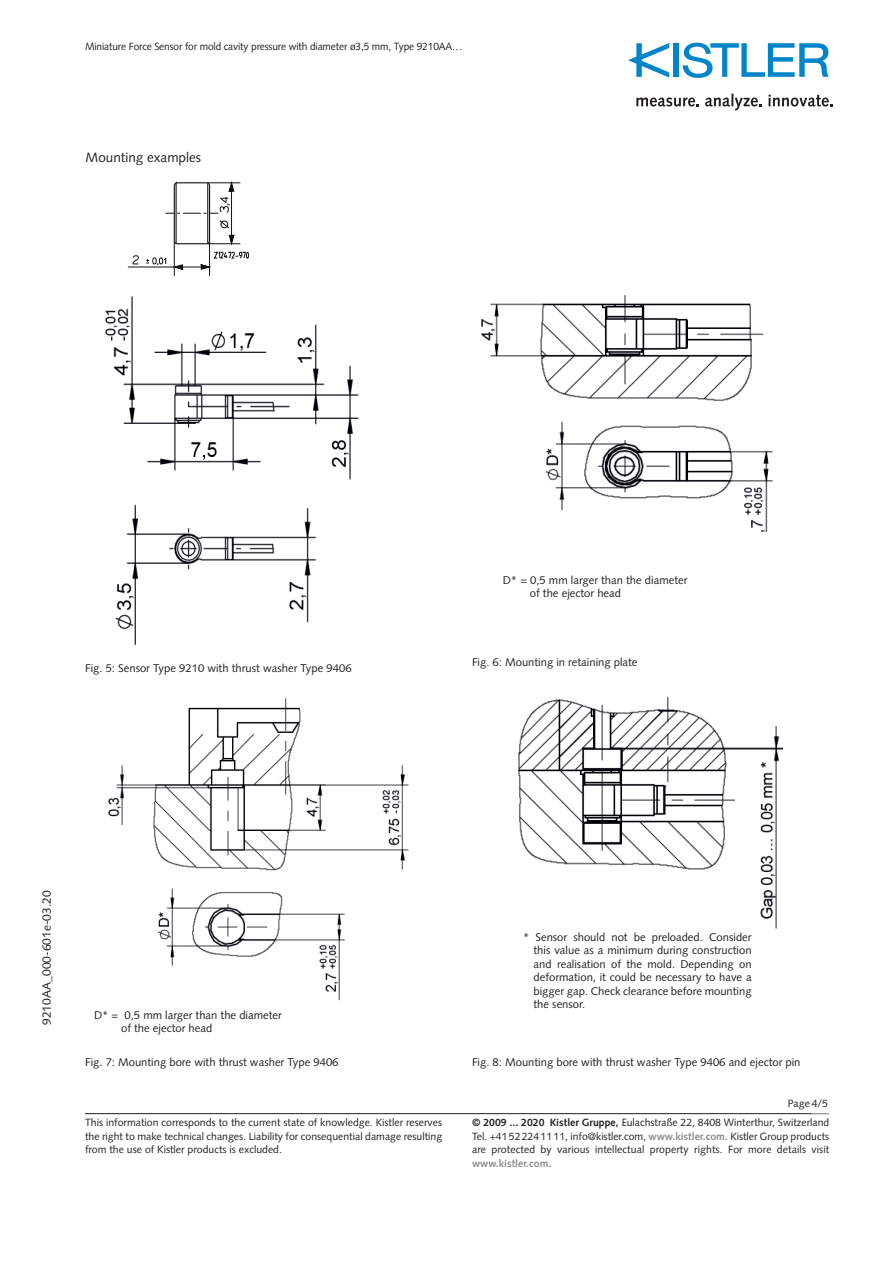
<style>
.page{position:relative;width:893px;height:1263px;background:#fff}
.page>*{position:absolute;margin:0;border:0;box-sizing:border-box;transform-origin:0 0}
.t1{font:13.5px "Syntax LT Std";color:#231f20}
.t2{font:12px "Syntax LT Std";color:#231f20}
.t3{font:11.25px/13.5px "Syntax LT Std";color:#231f20}
.t4{font:10.5px/13.5px "Syntax LT Std";color:#231f20;text-align:justify}
.t5{font:10.5px "Syntax LT Std";color:#231f20;scale:.96 1}
.t6{font:700 10.5px "Syntax LT Std";color:#8a8c8f}
.s1{font-weight:700}
.s2{font-weight:700;color:#8a8c8f}
</style>
<div class="page">
<hr style="left:85px;top:1113px;width:744px;height:1px;background:#231f20">
<div style="left:673px;top:43px;width:6px;height:34px;background:#0084ca"></div>
<svg style="left:683px;top:43px;width:146px;height:35px"></svg>
<svg style="left:628px;top:43px;width:41px;height:35px"></svg>
<svg style="left:636px;top:98px;width:63px;height:9px"></svg>
<svg style="left:705px;top:94px;width:57px;height:16px"></svg>
<svg style="left:768px;top:95px;width:65px;height:12px"></svg>
<img style="left:481px;top:295px;width:292px;height:236px">
<img style="left:108px;top:698px;width:301px;height:303px">
<img style="left:518px;top:697px;width:265px;height:232px">
<img style="left:105px;top:296px;width:254px;height:350px">
<hr style="left:209px;top:242px;width:1px;height:34px;background:#161117">
<hr style="left:174px;top:242px;width:1px;height:34px;background:#161117">
<hr style="left:128px;top:267px;width:82px;height:1px;background:#161117">
<svg style="left:132px;top:255px;width:7px;height:10px"></svg>
<svg style="left:146px;top:181px;width:103px;height:89px"></svg>
<hr style="left:207px;top:183px;width:1px;height:61px;background:#161117">
<p class="t5" style="left:85px;top:41px;width:394px">Miniature Force Sensor for mold cavity pressure with diameter ø3,5 mm, Type 9210AA…</p>
<p class="t1" style="left:86px;top:149px;width:117px">Mounting examples</p>
<p class="t3" style="left:85px;top:661px;width:268px">Fig. 5: Sensor Type 9210 with thrust washer Type 9406</p>
<p class="t3" style="left:530px;top:573px;width:159px;text-indent:-27px">D* = 0,5 mm larger than the diameter of the ejector head</p>
<p class="t3" style="left:472px;top:655px;width:167px">Fig. 6: Mounting in retaining plate</p>
<p class="t2" style="left:39px;top:1025px;width:136px;rotate:-90deg">9210AA_000-601e-03.20</p>
<p class="t3" style="left:121px;top:1008px;width:162px;text-indent:-27px">D* = 0,5 mm larger than the diameter of the ejector head</p>
<p class="t3" style="left:85px;top:1055px;width:255px">Fig. 7: Mounting bore with thrust washer Type 9406</p>
<p class="t4" style="left:85px;top:1116px;width:359px">This information corresponds to the current state of knowledge. Kistler reserves the right to make technical changes. Liability for consequential damage resulting from the use of Kistler products is excluded.</p>
<p class="t3" style="left:534px;top:930px;width:220px;text-align:justify;text-indent:-10px">* Sensor should not be preloaded. Consider this value as a minimum during construction and realisation of the mold. Depending on deformation, it could be necessary to have a bigger gap. Check clearance before mounting the sensor.</p>
<p class="t3" style="left:472px;top:1055px;width:330px">Fig. 8: Mounting bore with thrust washer Type 9406 and ejector pin</p>
<p class="t4" style="left:788px;top:1097px;width:42px">Page 4/5</p>
<p class="t4" style="left:823px;top:1097px;width:7px">4</p>
<p class="t4" style="left:472px;top:1116px;width:359px"><span class="s1">© 2009 ... 2020 Kistler Gruppe,</span> Eulachstraße 22, 8408 Winterthur, Switzerland Tel. +41 52 224 11 11, info@kistler.com, <span class="s2">www.kistler.com.</span> Kistler Group products are protected by various intellectual property rights. For more details visit</p>
<p class="t6" style="left:472px;top:1157px;width:81px">www.kistler.com.</p>
</div>
